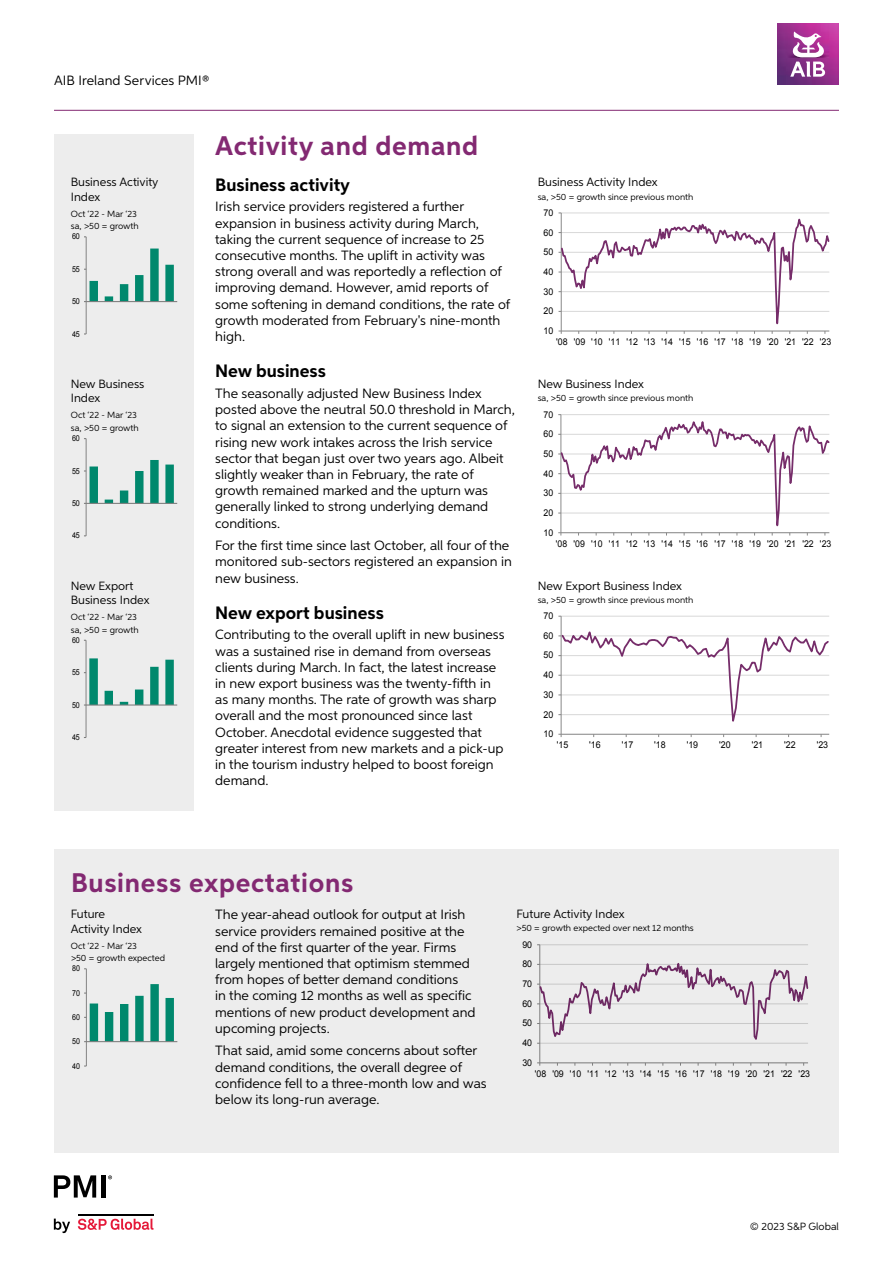
<style>
.page{position:relative;width:893px;height:1263px;background:#fff}
.page>*{position:absolute;margin:0;border:0;box-sizing:border-box;transform-origin:0 0}
.t1{font:700 27px "Aspira";letter-spacing:.025em;color:#832972}
.t2{font:700 18px "Aspira";color:#000}
.t3{font:13.5px/16.2px "Aspira";color:#000}
.t4{font:12px/14.4px "Aspira";color:#000}
.t5{font:10.5px "Aspira";color:#000}
.t6{font:9.3px "Arial";color:#000;scale:.95 1}
.t7{font:9.3px "Arial";color:#000;scale:.94 1}
.t8{font:9px/12.8px "Aspira";color:#000}
.t9{font:8.1px "Arial";color:#000;scale:.88 1}
.t10{font:8.1px "Arial";color:#000;scale:.87 1}
</style>
<div class="page">
<hr style="left:54px;top:110px;width:785px;height:1px;background:#832972">
<img style="left:778px;top:24px;width:61px;height:61px">
<svg style="left:790px;top:32px;width:35px;height:45px"></svg>
<div style="left:54px;top:134px;width:140px;height:677px;background:#ededed"></div>
<svg style="left:559px;top:213px;width:271px;height:121px"></svg>
<hr style="left:86px;top:237px;width:1px;height:97px;background:#868686">
<svg style="left:84px;top:249px;width:90px;height:53px"></svg>
<hr style="left:86px;top:301px;width:91px;height:1px;background:#868686">
<svg style="left:558px;top:414px;width:272px;height:121px"></svg>
<hr style="left:86px;top:439px;width:1px;height:97px;background:#868686">
<svg style="left:84px;top:460px;width:90px;height:44px"></svg>
<hr style="left:86px;top:503px;width:91px;height:1px;background:#868686">
<div style="left:54px;top:849px;width:785px;height:303px;background:#ededed"></div>
<hr style="left:540px;top:944px;width:268px;height:1px;background:#d9d9d9">
<hr style="left:539px;top:945px;width:1px;height:118px;background:#868686">
<hr style="left:540px;top:1062px;width:268px;height:1px;background:#868686">
<svg style="left:537px;top:951px;width:272px;height:93px"></svg>
<hr style="left:86px;top:969px;width:1px;height:97px;background:#868686">
<svg style="left:84px;top:984px;width:90px;height:58px"></svg>
<hr style="left:86px;top:1041px;width:91px;height:1px;background:#868686">
<hr style="left:561px;top:616px;width:268px;height:1px;background:#d9d9d9">
<hr style="left:561px;top:616px;width:1px;height:118px;background:#868686">
<svg style="left:558px;top:626px;width:272px;height:111px"></svg>
<hr style="left:86px;top:640px;width:1px;height:97px;background:#868686">
<svg style="left:84px;top:658px;width:90px;height:48px"></svg>
<hr style="left:86px;top:705px;width:91px;height:1px;background:#868686">
<svg style="left:54px;top:1218px;width:16px;height:15px"></svg>
<svg style="left:78px;top:1218px;width:75px;height:12px"></svg>
<hr style="left:78px;top:1213px;width:75px;height:2px;background:#000">
<svg style="left:54px;top:1175px;width:42px;height:22px"></svg>
<div style="left:101px;top:1175px;width:5px;height:22px;background:#000"></div>
<svg style="left:108px;top:1175px;width:4px;height:4px"></svg>
<p class="t3" style="left:54px;top:72px;width:157px">AIB Ireland Services PMI®</p>
<h1 class="t1" style="left:215px;top:130px;width:264px">Activity and demand</h1>
<p class="t4" style="left:71px;top:175px;width:89px">Business Activity<br>Index</p>
<p class="t8" style="left:71px;top:207px;width:68px">Oct ‘22 - Mar ‘23</p>
<p class="t8" style="left:71px;top:220px;width:69px">sa, &gt;50 = growth</p>
<p class="t9" style="left:72px;top:231px;width:11px">60</p>
<p class="t9" style="left:72px;top:264px;width:11px">55</p>
<p class="t9" style="left:72px;top:296px;width:11px">50</p>
<p class="t9" style="left:72px;top:328px;width:11px">45</p>
<p class="t4" style="left:71px;top:376px;width:75px">New Business<br>Index</p>
<p class="t8" style="left:71px;top:409px;width:68px">Oct ‘22 - Mar ‘23</p>
<p class="t8" style="left:71px;top:421px;width:69px">sa, &gt;50 = growth</p>
<p class="t9" style="left:72px;top:433px;width:10px">60</p>
<p class="t9" style="left:72px;top:465px;width:10px">55</p>
<p class="t9" style="left:72px;top:498px;width:10px">50</p>
<p class="t9" style="left:72px;top:530px;width:10px">45</p>
<p class="t4" style="left:71px;top:578px;width:80px">New Export<br>Business Index</p>
<p class="t8" style="left:71px;top:610px;width:69px">Oct ‘22 - Mar ‘23 sa, &gt;50 = growth</p>
<p class="t10" style="left:72px;top:635px;width:11px">60</p>
<p class="t10" style="left:72px;top:667px;width:11px">55</p>
<p class="t10" style="left:72px;top:699px;width:11px">50</p>
<p class="t10" style="left:72px;top:732px;width:11px">45</p>
<h2 class="t2" style="left:215px;top:174px;width:136px">Business activity</h2>
<p class="t3" style="left:215px;top:198px;width:296px">Irish service providers registered a further expansion in business activity during March, taking the current sequence of increase to 25 consecutive months. The uplift in activity was strong overall and was reportedly a reflection of improving demand. However, amid reports of some softening in demand conditions, the rate of growth moderated from February's nine-month high.</p>
<h2 class="t2" style="left:215px;top:360px;width:112px">New business</h2>
<p class="t3" style="left:215px;top:385px;width:301px">The seasonally adjusted New Business Index posted above the neutral 50.0 threshold in March, to signal an extension to the current sequence of rising new work intakes across the Irish service sector that began just over two years ago. Albeit slightly weaker than in February, the rate of growth remained marked and the upturn was generally linked to strong underlying demand conditions.</p>
<p class="t3" style="left:215px;top:537px;width:298px">For the first time since last October, all four of the monitored sub-sectors registered an expansion in new business.</p>
<h2 class="t2" style="left:215px;top:602px;width:170px">New export business</h2>
<p class="t3" style="left:215px;top:626px;width:291px">Contributing to the overall uplift in new business was a sustained rise in demand from overseas clients during March. In fact, the latest increase in new export business was the twenty-fifth in as many months. The rate of growth was sharp overall and the most pronounced since last October. Anecdotal evidence suggested that greater interest from new markets and a pick-up in the tourism industry helped to boost foreign demand.</p>
<p class="t4" style="left:538px;top:175px;width:121px">Business Activity Index</p>
<p class="t8" style="left:538px;top:190px;width:157px">sa, &gt;50 = growth since previous month</p>
<p class="t6" style="left:544px;top:206px;width:12px">70</p>
<p class="t6" style="left:544px;top:226px;width:12px">60</p>
<p class="t6" style="left:544px;top:246px;width:12px">50</p>
<p class="t6" style="left:544px;top:266px;width:12px">40</p>
<p class="t6" style="left:544px;top:285px;width:12px">30</p>
<p class="t6" style="left:544px;top:305px;width:12px">20</p>
<p class="t6" style="left:544px;top:325px;width:12px">10</p>
<p class="t6" style="left:556px;top:336px;width:291px">'08 '09 '10 '11 '12 '13 '14 '15 '16 '17 '18 '19 '20 '21 '22 '23</p>
<p class="t4" style="left:538px;top:376px;width:108px">New Business Index</p>
<p class="t8" style="left:538px;top:392px;width:157px">sa, &gt;50 = growth since previous month</p>
<p class="t7" style="left:544px;top:408px;width:12px">70</p>
<p class="t7" style="left:544px;top:428px;width:12px">60</p>
<p class="t7" style="left:544px;top:447px;width:12px">50</p>
<p class="t7" style="left:544px;top:467px;width:12px">40</p>
<p class="t7" style="left:544px;top:487px;width:12px">30</p>
<p class="t7" style="left:544px;top:507px;width:12px">20</p>
<p class="t7" style="left:544px;top:526px;width:12px">10</p>
<p class="t7" style="left:556px;top:537px;width:295px">'08 '09 '10 '11 '12 '13 '14 '15 '16 '17 '18 '19 '20 '21 '22 '23</p>
<p class="t4" style="left:538px;top:578px;width:146px">New Export Business Index</p>
<p class="t8" style="left:538px;top:593px;width:157px">sa, &gt;50 = growth since previous month</p>
<p class="t6" style="left:544px;top:610px;width:12px">70</p>
<p class="t6" style="left:544px;top:629px;width:12px">60</p>
<p class="t6" style="left:544px;top:649px;width:12px">50</p>
<p class="t6" style="left:544px;top:669px;width:12px">40</p>
<p class="t6" style="left:544px;top:688px;width:12px">30</p>
<p class="t6" style="left:544px;top:708px;width:12px">20</p>
<p class="t6" style="left:544px;top:728px;width:12px">10</p>
<p class="t6" style="left:557px;top:739px;width:14px">'15</p>
<p class="t6" style="left:589px;top:739px;width:14px">'16</p>
<p class="t6" style="left:622px;top:739px;width:14px">'17</p>
<p class="t6" style="left:654px;top:739px;width:14px">'18</p>
<p class="t6" style="left:687px;top:739px;width:14px">'19</p>
<p class="t6" style="left:719px;top:739px;width:14px">'20</p>
<p class="t6" style="left:752px;top:739px;width:14px">'21</p>
<p class="t6" style="left:784px;top:739px;width:14px">'22</p>
<p class="t6" style="left:817px;top:739px;width:14px">'23</p>
<h1 class="t1" style="left:71px;top:866px;width:284px">Business expectations</h1>
<p class="t4" style="left:71px;top:907px;width:73px">Future<br>Activity Index</p>
<p class="t3" style="left:215px;top:906px;width:262px">The year-ahead outlook for output at Irish service providers remained positive at the end of the first quarter of the year. Firms largely mentioned that optimism stemmed from hopes of better demand conditions<br>in the coming 12 months as well as specific mentions of new product development and upcoming projects.</p>
<p class="t3" style="left:215px;top:1042px;width:273px">That said, amid some concerns about softer demand conditions, the overall degree of confidence fell to a three-month low and was below its long-run average.</p>
<p class="t8" style="left:71px;top:939px;width:68px">Oct ‘22 - Mar ‘23</p>
<p class="t8" style="left:71px;top:952px;width:96px">&gt;50 = growth expected</p>
<p class="t9" style="left:72px;top:963px;width:10px">80</p>
<p class="t9" style="left:72px;top:987px;width:10px">70</p>
<p class="t9" style="left:72px;top:1012px;width:10px">60</p>
<p class="t9" style="left:72px;top:1036px;width:10px">50</p>
<p class="t9" style="left:72px;top:1060px;width:10px">40</p>
<p class="t4" style="left:516px;top:907px;width:110px">Future Activity Index</p>
<p class="t8" style="left:516px;top:922px;width:179px">&gt;50 = growth expected over next 12 months</p>
<p class="t6" style="left:522px;top:938px;width:12px">90</p>
<p class="t6" style="left:522px;top:958px;width:12px">80</p>
<p class="t6" style="left:522px;top:978px;width:12px">70</p>
<p class="t6" style="left:522px;top:997px;width:12px">60</p>
<p class="t6" style="left:522px;top:1017px;width:12px">50</p>
<p class="t6" style="left:522px;top:1037px;width:12px">40</p>
<p class="t6" style="left:522px;top:1056px;width:12px">30</p>
<p class="t6" style="left:535px;top:1067px;width:291px">'08 '09 '10 '11 '12 '13 '14 '15 '16 '17 '18 '19 '20 '21 '22 '23</p>
<p class="t5" style="left:750px;top:1220px;width:90px">© 2023 S&amp;P Global</p>
</div>
